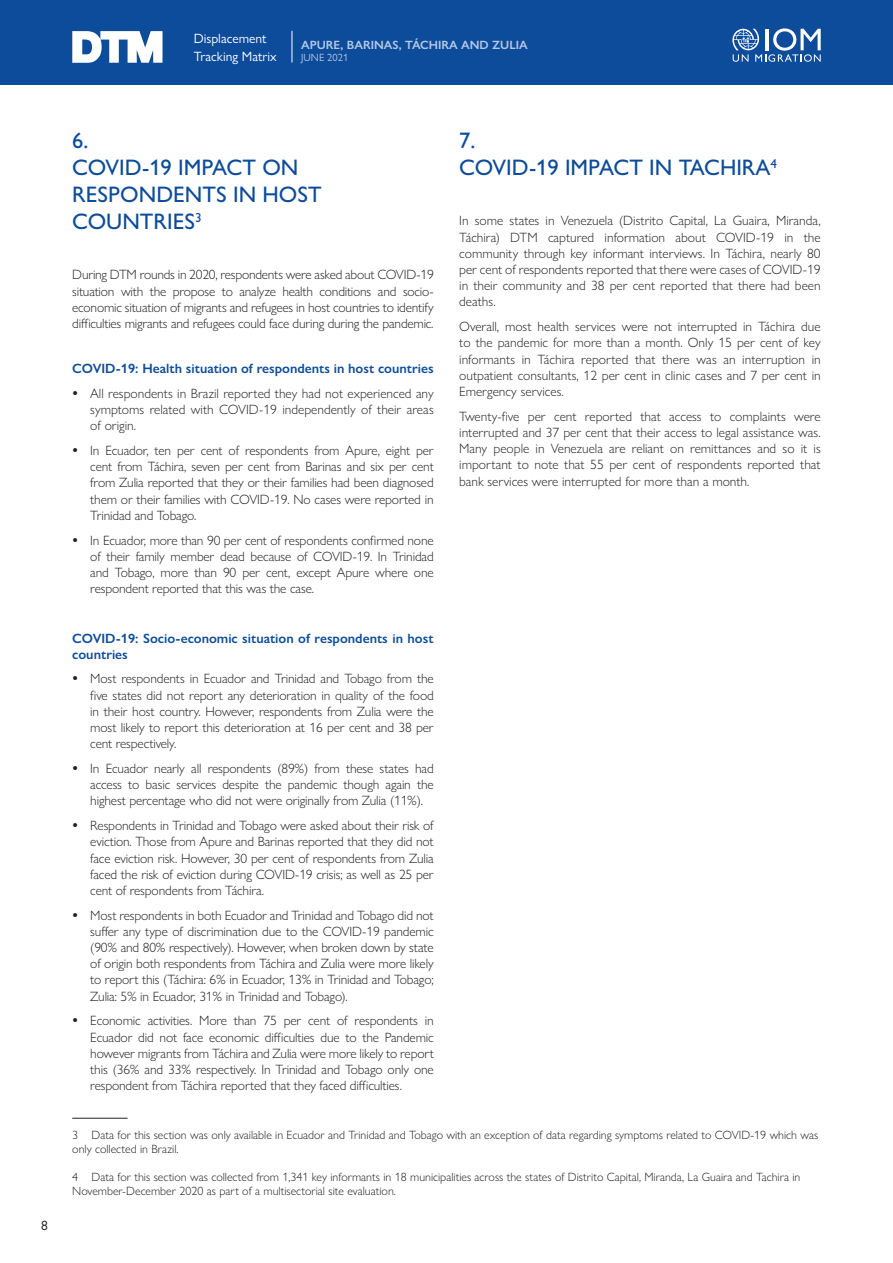
<style>
.page{position:relative;width:893px;height:1263px;background:#fff}
.page>*{position:absolute;margin:0;border:0;box-sizing:border-box;transform-origin:0 0}
.T_1{font:500 22.5px/27px "Gill Sans Nova";color:#0d4c9b}
.TEXTO-parrafos_2_col{font:300 13.5px/16.2px "Gill Sans Nova";letter-spacing:-.01em;color:#231f20;text-align:justify}
.GRAF_Tit{font:600 13.5px/16.2px "Gill Sans Nova";color:#0d4c9b}
.t1{font:13.5px/18.6px "Gill Sans Nova";color:#fff}
.t2{font:13.5px "Gill Sans Nova";color:#231f20}
.footnote{font:300 12px/14.4px "Gill Sans Nova";color:#231f20}
.t3{font:600 12px "Gill Sans Nova";color:#b5c9e7}
.t4{font:10.5px "Gill Sans Nova";color:#b5c9e7}
</style>
<div class="page">
<div style="left:0;top:0;width:893px;height:85px;background:#0d4c9b"></div>
<hr style="left:72px;top:1118px;width:56px;height:1px;background:#231f20">
<hr style="left:892px;top:0;width:1px;height:1263px;background:#0d4c9b">
<svg style="left:72px;top:31px;width:90px;height:32px"></svg>
<hr style="left:292px;top:31px;width:1px;height:32px;background:#fff">
<svg style="left:732px;top:28px;width:89px;height:34px"></svg>
<p class="t1" style="left:194px;top:29px;width:85px">Displacement<br>Tracking Matrix</p>
<p class="t3" style="left:301px;top:37px;width:228px">APURE, BARINAS, TÁCHIRA AND ZULIA</p>
<p class="t4" style="left:301px;top:51px;width:49px">JUNE 2021</p>
<p class="t2" style="left:41px;top:1217px;width:8px">8</p>
<p class="T_1" style="left:72px;top:127px;width:251px">6.<br>COVID-19 IMPACT ON<br>RESPONDENTS IN HOST<br>COUNTRIES<sup>3</sup></p>
<p class="T_1" style="left:459px;top:127px;width:319px">7.<br>COVID-19 IMPACT IN TACHIRA<sup>4</sup></p>
<p class="TEXTO-parrafos_2_col" style="left:459px;top:213px;width:363px">In some states in Venezuela (Distrito Capital, La Guaira, Miranda, Táchira) DTM captured information about COVID-19 in the community through key informant interviews. In Táchira, nearly 80 per cent of respondents reported that there were cases of COVID-19 in their community and 38 per cent reported that there had been deaths.</p>
<p class="TEXTO-parrafos_2_col" style="left:459px;top:318px;width:363px">Overall, most health services were not interrupted in Táchira due to the pandemic for more than a month. Only 15 per cent of key informants in Táchira reported that there was an interruption in outpatient consultants, 12 per cent in clinic cases and 7 per cent in Emergency services.</p>
<p class="TEXTO-parrafos_2_col" style="left:459px;top:408px;width:363px">Twenty-five per cent reported that access to complaints were interrupted and 37 per cent that their access to legal assistance was.<br>Many people in Venezuela are reliant on remittances and so it is important to note that 55 per cent of respondents reported that bank services were interrupted for more than a month.</p>
<p class="TEXTO-parrafos_2_col" style="left:72px;top:267px;width:363px">During DTM rounds in 2020, respondents were asked about COVID-19 situation with the propose to analyze health conditions and socio&shy;economic situation of migrants and refugees in host countries to identify difficulties migrants and refugees could face during during the pandemic.</p>
<p class="GRAF_Tit" style="left:72px;top:360px;width:363px">COVID-19: Health situation of respondents in host countries</p>
<p class="TEXTO-parrafos_2_col" style="left:90px;top:385px;width:345px">All respondents in Brazil reported they had not experienced any symptoms related with COVID-19 independently of their areas of origin.</p>
<p class="TEXTO-parrafos_2_col" style="left:90px;top:442px;width:345px">In Ecuador, ten per cent of respondents from Apure, eight per cent from Táchira, seven per cent from Barinas and six per cent from Zulia reported that they or their families had been diagnosed them or their families with COVID-19. No cases were reported in Trinidad and Tobago.</p>
<p class="TEXTO-parrafos_2_col" style="left:90px;top:532px;width:345px">In Ecuador, more than 90 per cent of respondents confirmed none of their family member dead because of COVID-19. In Trinidad and Tobago, more than 90 per cent, except Apure where one respondent reported that this was the case.</p>
<p class="GRAF_Tit" style="left:72px;top:630px;width:363px">COVID-19: Socio-economic situation of respondents in host countries</p>
<p class="TEXTO-parrafos_2_col" style="left:90px;top:671px;width:345px">Most respondents in Ecuador and Trinidad and Tobago from the five states did not report any deterioration in quality of the food in their host country. However, respondents from Zulia were the most likely to report this deterioration at 16 per cent and 38 per cent respectively.</p>
<p class="TEXTO-parrafos_2_col" style="left:90px;top:760px;width:345px">In Ecuador nearly all respondents (89%) from these states had access to basic services despite the pandemic though again the highest percentage who did not were originally from Zulia (11%).</p>
<p class="TEXTO-parrafos_2_col" style="left:90px;top:817px;width:345px">Respondents in Trinidad and Tobago were asked about their risk of eviction. Those from Apure and Barinas reported that they did not face eviction risk. However, 30 per cent of respondents from Zulia faced the risk of eviction during COVID-19 crisis; as well as 25 per cent of respondents from Táchira.</p>
<p class="TEXTO-parrafos_2_col" style="left:90px;top:907px;width:345px">Most respondents in both Ecuador and Trinidad and Tobago did not suffer any type of discrimination due to the COVID-19 pandemic (90% and 80% respectively). However, when broken down by state of origin both respondents from Táchira and Zulia were more likely to report this (Táchira: 6% in Ecuador, 13% in Trinidad and Tobago; Zulia: 5% in Ecuador, 31% in Trinidad and Tobago).</p>
<p class="TEXTO-parrafos_2_col" style="left:90px;top:1012px;width:345px">Economic activities. More than 75 per cent of respondents in Ecuador did not face economic difficulties due to the Pandemic however migrants from Táchira and Zulia were more likely to report this (36% and 33% respectively. In Trinidad and Tobago only one respondent from Táchira reported that they faced difficulties.</p>
<p class="footnote" style="left:72px;top:1127px;width:748px">3 Data for this section was only available in Ecuador and Trinidad and Tobago with an exception of data regarding symptoms related to COVID-19 which was only collected in Brazil.</p>
<p class="footnote" style="left:72px;top:1169px;width:730px">4 Data for this section was collected from 1,341 key informants in 18 municipalities across the states of Distrito Capital, Miranda, La Guaira and Tachira in<br>November-December 2020 as part of a multisectorial site evaluation.</p>
</div>
